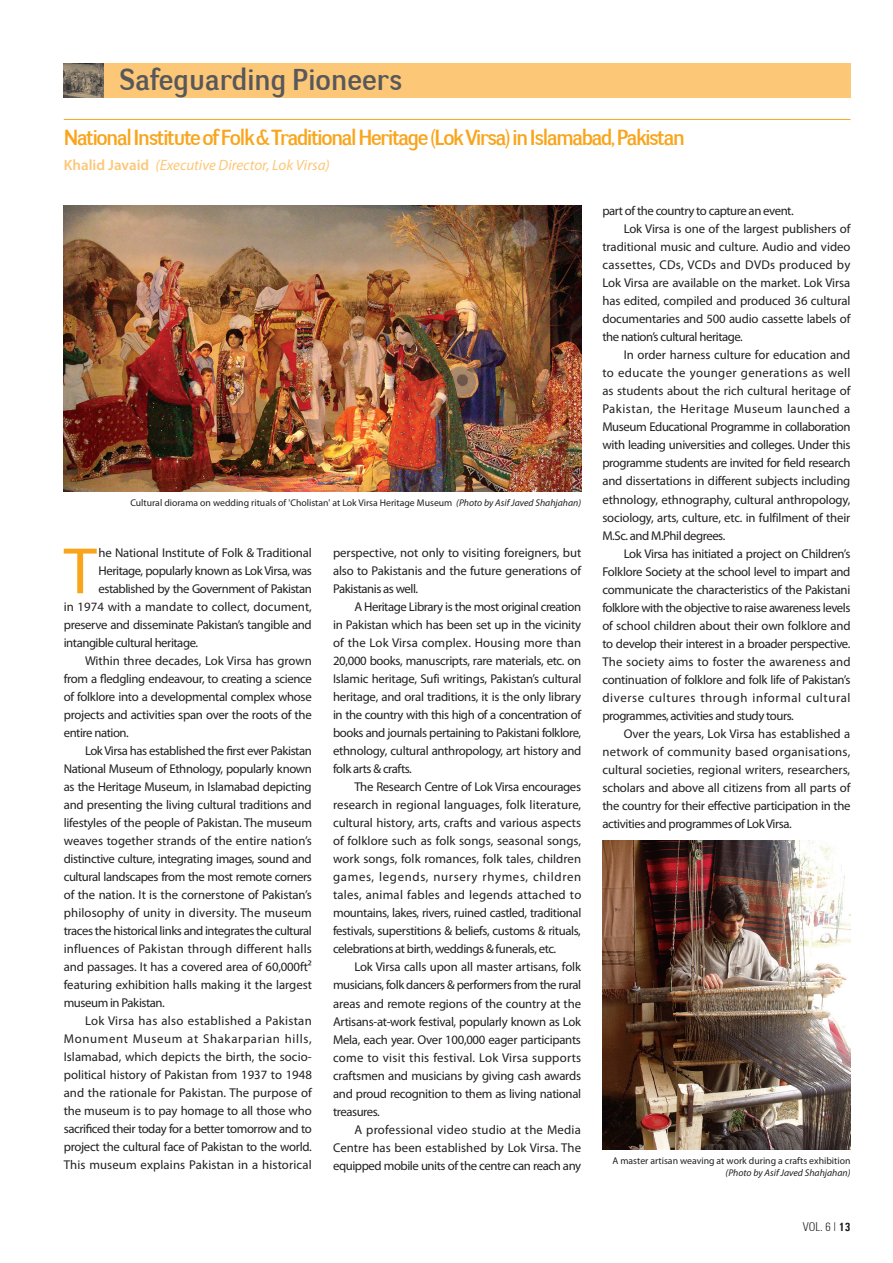
<style>
.page{position:relative;width:893px;height:1263px;background:#fff}
.page>*{position:absolute;margin:0;border:0;box-sizing:border-box;transform-origin:0 0}
.t1{font:66.15px "Myriad Pro";color:#f9a51b}
.t2{font:30px "Negotiate Free";color:#57585a}
.t3{font:21.75px "Negotiate Free";letter-spacing:-.06em;color:#f9a51b}
.t4{font:italic 15px "Myriad Pro";color:#fdc778}
.t5{font:12.75px/18px "Myriad Pro";letter-spacing:-.02em;color:#231f20;text-align:justify}
.t6{font:12.75px "Myriad Pro";color:#231f20}
.t7{font:12.75px "Myriad Pro";letter-spacing:.005em;color:#231f20}
.t8{font:12.75px "Myriad Pro";letter-spacing:.01em;color:#231f20}
.t9{font:12.75px "Myriad Pro";letter-spacing:.02em;color:#231f20}
.t10{font:12.75px "Myriad Pro";letter-spacing:.015em;color:#231f20}
.t11{font:12.75px "Myriad Pro";letter-spacing:.045em;color:#231f20}
.t12{font:12.75px "Myriad Pro";letter-spacing:.025em;color:#231f20}
.t13{font:12.75px "Myriad Pro";letter-spacing:.035em;color:#231f20}
.t14{font:12.75px "Myriad Pro";letter-spacing:.05em;color:#231f20}
.t15{font:300 condensed 12px "Univers";color:#231f20}
.t16{font:9.75px "Myriad Pro";color:#231f20}
.t17{font:italic 9.75px "Myriad Pro";color:#231f20}
.s1{font-weight:600;font-style:normal}
.s2{font-style:italic}
.s3{font-weight:700}
</style>
<div class="page">
<hr style="left:64px;top:119px;width:786px;height:1px;background:#f9a51b">
<div style="left:64px;top:64px;width:786px;height:34px;background:#fdc778"></div>
<img style="left:64px;top:64px;width:40px;height:34px">
<img style="left:602px;top:841px;width:248px;height:308px">
<img style="left:64px;top:205px;width:517px;height:287px">
<h2 class="t2" style="left:119px;top:62px;width:285px">Safeguarding Pioneers</h2>
<h3 class="t3" style="left:64px;top:125px;width:623px">National Institute of Folk &amp; Traditional Heritage (Lok Virsa) in Islamabad, Pakistan</h3>
<p class="t4" style="left:64px;top:155px;width:268px"><span class="s1">Khalid Javaid</span> (Executive Director, Lok Virsa)</p>
<p class="t16" style="left:130px;top:497px;width:452px">Cultural diorama on wedding rituals of 'Cholistan' at Lok Virsa Heritage Museum <span class="s2">(Photo by Asif Javed Shahjahan)</span></p>
<h1 class="t1" style="left:64px;top:530px;width:34px">T</h1>
<p class="t5" style="left:99px;top:544px;width:215px">he National Institute of Folk &amp; Traditional</p>
<p class="t5" style="left:99px;top:562px;width:215px">Heritage, popularly known as Lok Virsa, was</p>
<p class="t5" style="left:99px;top:580px;width:215px">established by the Government of Pakistan</p>
<p class="t7" style="left:64px;top:599px;width:250px">in 1974 with a mandate to collect, document,</p>
<p class="t5" style="left:64px;top:616px;width:249px">preserve and disseminate Pakistan’s tangible and</p>
<p class="t5" style="left:64px;top:634px;width:136px">intangible cultural heritage.</p>
<p class="t6" style="left:85px;top:653px;width:228px">Within three decades, Lok Virsa has grown</p>
<p class="t5" style="left:64px;top:670px;width:250px">from a fledgling endeavour, to creating a science</p>
<p class="t5" style="left:64px;top:688px;width:249px">of folklore into a developmental complex whose</p>
<p class="t5" style="left:64px;top:706px;width:249px">projects and activities span over the roots of the</p>
<p class="t5" style="left:64px;top:724px;width:67px">entire nation.</p>
<p class="t5" style="left:85px;top:742px;width:228px">Lok Virsa has established the first ever Pakistan</p>
<p class="t5" style="left:64px;top:760px;width:250px">National Museum of Ethnology, popularly known</p>
<p class="t5" style="left:64px;top:778px;width:249px">as the Heritage Museum, in Islamabad depicting</p>
<p class="t5" style="left:64px;top:796px;width:249px">and presenting the living cultural traditions and</p>
<p class="t5" style="left:64px;top:814px;width:250px">lifestyles of the people of Pakistan. The museum</p>
<p class="t7" style="left:64px;top:833px;width:250px">weaves together strands of the entire nation’s</p>
<p class="t5" style="left:64px;top:850px;width:249px">distinctive culture, integrating images, sound and</p>
<p class="t5" style="left:64px;top:868px;width:249px">cultural landscapes from the most remote corners</p>
<p class="t5" style="left:64px;top:886px;width:249px">of the nation. It is the cornerstone of Pakistan’s</p>
<p class="t8" style="left:64px;top:905px;width:250px">philosophy of unity in diversity. The museum</p>
<p class="t5" style="left:64px;top:922px;width:250px">traces the historical links and integrates the cultural</p>
<p class="t10" style="left:64px;top:941px;width:250px">influences of Pakistan through different halls</p>
<p class="t5" style="left:64px;top:958px;width:249px">and passages. It has a covered area of 60,000ft²</p>
<p class="t6" style="left:64px;top:977px;width:250px">featuring exhibition halls making it the largest</p>
<p class="t5" style="left:64px;top:994px;width:103px">museum in Pakistan.</p>
<p class="t9" style="left:85px;top:1013px;width:228px">Lok Virsa has also established a Pakistan</p>
<p class="t14" style="left:64px;top:1031px;width:249px">Monument Museum at Shakarparian hills,</p>
<p class="t7" style="left:64px;top:1049px;width:250px">Islamabad, which depicts the birth, the socio-</p>
<p class="t6" style="left:64px;top:1067px;width:250px">political history of Pakistan from 1937 to 1948</p>
<p class="t7" style="left:64px;top:1085px;width:250px">and the rationale for Pakistan. The purpose of</p>
<p class="t5" style="left:64px;top:1102px;width:249px">the museum is to pay homage to all those who</p>
<p class="t5" style="left:64px;top:1120px;width:250px">sacrificed their today for a better tomorrow and to</p>
<p class="t5" style="left:64px;top:1138px;width:250px">project the cultural face of Pakistan to the world.</p>
<p class="t8" style="left:64px;top:1157px;width:249px">This museum explains Pakistan in a historical</p>
<p class="t5" style="left:333px;top:544px;width:250px">perspective, not only to visiting foreigners, but also to Pakistanis and the future generations of Pakistanis as well.</p>
<p class="t5" style="left:333px;top:598px;width:250px;text-indent:21px">A Heritage Library is the most original creation in Pakistan which has been set up in the vicinity of the Lok Virsa complex. Housing more than 20,000 books, manuscripts, rare materials, etc. on Islamic heritage, Sufi writings, Pakistan’s cultural heritage, and oral traditions, it is the only library in the country with this high of a concentration of books and journals pertaining to Pakistani folklore, ethnology, cultural anthropology, art history and folk arts &amp; crafts.</p>
<p class="t5" style="left:333px;top:778px;width:250px;text-indent:21px">The Research Centre of Lok Virsa encourages research in regional languages, folk literature, cultural history, arts, crafts and various aspects of folklore such as folk songs, seasonal songs, work songs, folk romances, folk tales, children games, legends, nursery rhymes, children tales, animal fables and legends attached to mountains, lakes, rivers, ruined castled, traditional festivals, superstitions &amp; beliefs, customs &amp; rituals, celebrations at birth, weddings &amp; funerals, etc.</p>
<p class="t5" style="left:333px;top:958px;width:250px;text-indent:21px">Lok Virsa calls upon all master artisans, folk musicians, folk dancers &amp; performers from the rural areas and remote regions of the country at the Artisans-at-work festival, popularly known as Lok Mela, each year. Over 100,000 eager participants come to visit this festival. Lok Virsa supports craftsmen and musicians by giving cash awards and proud recognition to them as living national treasures.</p>
<p class="t5" style="left:333px;top:1120px;width:250px;text-indent:21px">A professional video studio at the Media Centre has been established by Lok Virsa. The equipped mobile units of the centre can reach any</p>
<p class="t5" style="left:602px;top:202px;width:193px">part of the country to capture an event.</p>
<p class="t5" style="left:624px;top:220px;width:228px">Lok Virsa is one of the largest publishers of</p>
<p class="t5" style="left:602px;top:238px;width:250px">traditional music and culture. Audio and video</p>
<p class="t9" style="left:602px;top:257px;width:249px">cassettes, CDs, VCDs and DVDs produced by</p>
<p class="t5" style="left:602px;top:274px;width:250px">Lok Virsa are available on the market. Lok Virsa</p>
<p class="t5" style="left:602px;top:292px;width:250px">has edited, compiled and produced 36 cultural</p>
<p class="t5" style="left:602px;top:310px;width:250px">documentaries and 500 audio cassette labels of</p>
<p class="t5" style="left:602px;top:328px;width:142px">the nation’s cultural heritage.</p>
<p class="t6" style="left:624px;top:347px;width:228px">In order harness culture for education and</p>
<p class="t12" style="left:602px;top:365px;width:249px">to educate the younger generations as well</p>
<p class="t6" style="left:602px;top:383px;width:249px">as students about the rich cultural heritage of</p>
<p class="t13" style="left:602px;top:401px;width:249px">Pakistan, the Heritage Museum launched a</p>
<p class="t5" style="left:602px;top:418px;width:250px">Museum Educational Programme in collaboration</p>
<p class="t5" style="left:602px;top:436px;width:250px">with leading universities and colleges. Under this</p>
<p class="t5" style="left:602px;top:454px;width:249px">programme students are invited for field research</p>
<p class="t5" style="left:602px;top:472px;width:249px">and dissertations in different subjects including</p>
<p class="t5" style="left:602px;top:490px;width:250px">ethnology, ethnography, cultural anthropology,</p>
<p class="t5" style="left:602px;top:508px;width:249px">sociology, arts, culture, etc. in fulfilment of their</p>
<p class="t5" style="left:602px;top:526px;width:124px">M.Sc. and M.Phil degrees.</p>
<p class="t5" style="left:624px;top:544px;width:228px">Lok Virsa has initiated a project on Children’s</p>
<p class="t5" style="left:602px;top:562px;width:250px">Folklore Society at the school level to impart and</p>
<p class="t5" style="left:602px;top:580px;width:249px">communicate the characteristics of the Pakistani</p>
<p class="t5" style="left:602px;top:598px;width:250px">folklore with the objective to raise awareness levels</p>
<p class="t5" style="left:602px;top:616px;width:250px">of school children about their own folklore and</p>
<p class="t5" style="left:602px;top:634px;width:250px">to develop their interest in a broader perspective.</p>
<p class="t8" style="left:602px;top:653px;width:250px">The society aims to foster the awareness and</p>
<p class="t5" style="left:602px;top:670px;width:250px">continuation of folklore and folk life of Pakistan’s</p>
<p class="t11" style="left:602px;top:689px;width:250px">diverse cultures through informal cultural</p>
<p class="t5" style="left:602px;top:706px;width:193px">programmes, activities and study tours.</p>
<p class="t6" style="left:624px;top:725px;width:228px">Over the years, Lok Virsa has established a</p>
<p class="t9" style="left:602px;top:743px;width:250px">network of community based organisations,</p>
<p class="t6" style="left:602px;top:761px;width:249px">cultural societies, regional writers, researchers,</p>
<p class="t5" style="left:602px;top:778px;width:250px">scholars and above all citizens from all parts of</p>
<p class="t5" style="left:602px;top:796px;width:250px">the country for their effective participation in the</p>
<p class="t5" style="left:602px;top:814px;width:191px">activities and programmes of Lok Virsa.</p>
<p class="t16" style="left:612px;top:1154px;width:239px">A master artisan weaving at work during a crafts exhibition</p>
<p class="t17" style="left:726px;top:1166px;width:126px">(Photo by Asif Javed Shahjahan)</p>
<p class="t15" style="left:803px;top:1219px;width:49px">VOL. 6 | <span class="s3">13</span></p>
</div>
